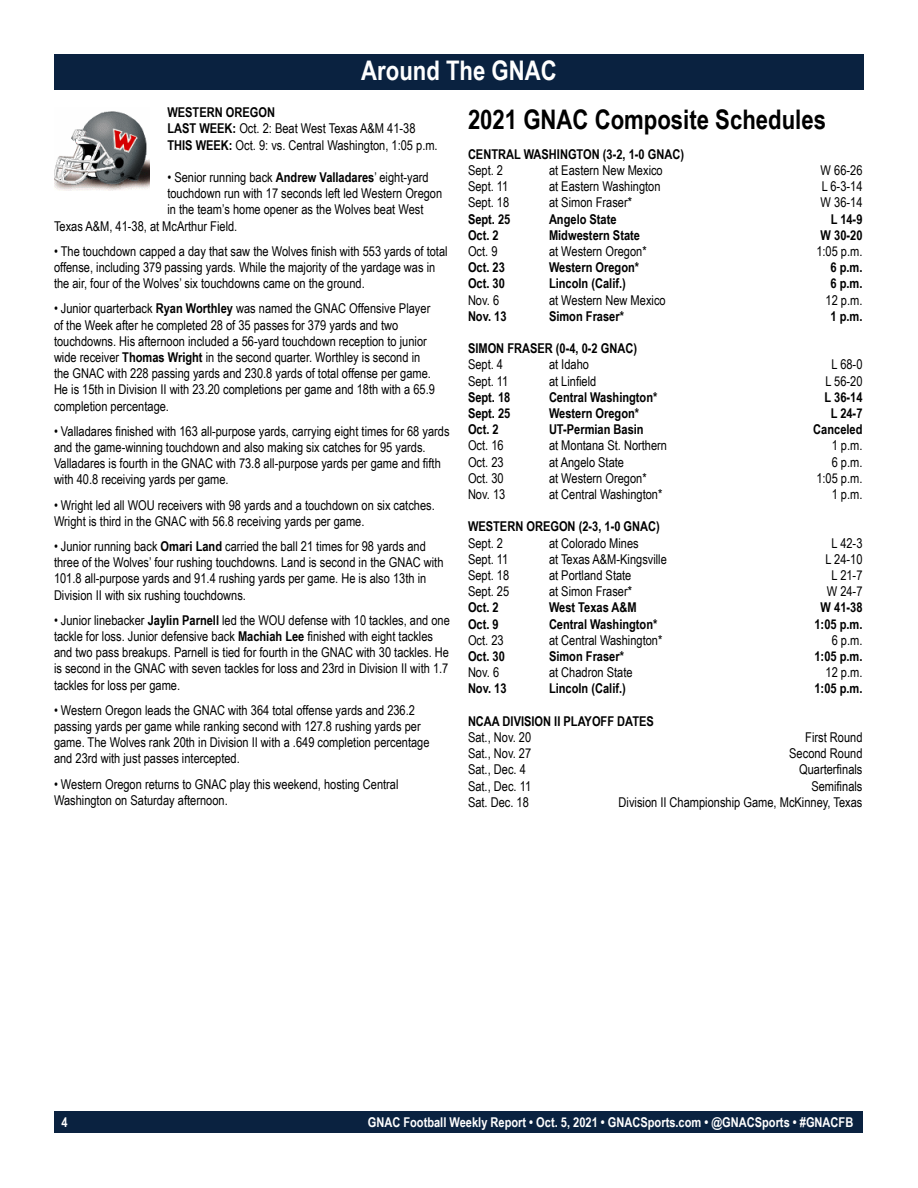
<style>
.page{position:relative;width:918px;height:1188px;background:#fff}
.page>*{position:absolute;margin:0;border:0;box-sizing:border-box;transform-origin:0 0}
.t1{font:700 27px "Arial Narrow";color:#000}
.t2{font:700 27px "Arial Narrow";color:#fff}
.t3{font:13.5px/16.2px "Arial Narrow";color:#000}
.t4{font:700 13.5px "Arial Narrow";color:#000}
.t5{font:700 13.5px "Arial Narrow";color:#fff}
.s1{font-weight:700}
</style>
<div class="page">
<div style="left:55px;top:1111px;width:808px;height:22px;background:#0a2240"></div>
<div style="left:54px;top:54px;width:810px;height:36px;background:#0a2240"></div>
<img style="left:54px;top:111px;width:95px;height:79px">
<h1 class="t2" style="left:361px;top:50px;width:197px">Around The GNAC</h1>
<p class="t3" style="left:167px;top:104px;width:272px"><span class="s1">WESTERN OREGON<br>LAST WEEK:</span> Oct. 2: Beat West Texas A&amp;M 41-38<br><span class="s1">THIS WEEK:</span> Oct. 9: vs. Central Washington, 1:05 p.m.</p>
<p class="t3" style="left:167px;top:169px;width:263px">• Senior running back <span class="s1">Andrew Valladares</span>’ eight-yard</p>
<p class="t3" style="left:167px;top:185px;width:276px">touchdown run with 17 seconds left led Western Oregon</p>
<p class="t3" style="left:167px;top:201px;width:258px">in the team’s home opener as the Wolves beat West</p>
<p class="t3" style="left:54px;top:217px;width:185px">Texas A&amp;M, 41-38, at McArthur Field.</p>
<p class="t3" style="left:54px;top:242px;width:395px">• The touchdown capped a day that saw the Wolves finish with 553 yards of total offense, including 379 passing yards. While the majority of the yardage was in the air, four of the Wolves’ six touchdowns came on the ground.</p>
<p class="t3" style="left:54px;top:300px;width:382px">• Junior quarterback <span class="s1">Ryan Worthley</span> was named the GNAC Offensive Player of the Week after he completed 28 of 35 passes for 379 yards and two touchdowns. His afternoon included a 56-yard touchdown reception to junior wide receiver <span class="s1">Thomas Wright</span> in the second quarter. Worthley is second in the GNAC with 228 passing yards and 230.8 yards of total offense per game.<br>He is 15th in Division II with 23.20 completions per game and 18th with a 65.9 completion percentage.</p>
<p class="t3" style="left:54px;top:422px;width:397px">• Valladares finished with 163 all-purpose yards, carrying eight times for 68 yards and the game-winning touchdown and also making six catches for 95 yards.<br>Valladares is fourth in the GNAC with 73.8 all-purpose yards per game and fifth with 40.8 receiving yards per game.</p>
<p class="t3" style="left:54px;top:496px;width:382px">• Wright led all WOU receivers with 98 yards and a touchdown on six catches.<br>Wright is third in the GNAC with 56.8 receiving yards per game.</p>
<p class="t3" style="left:54px;top:538px;width:391px">• Junior running back <span class="s1">Omari Land</span> carried the ball 21 times for 98 yards and three of the Wolves’ four rushing touchdowns. Land is second in the GNAC with 101.8 all-purpose yards and 91.4 rushing yards per game. He is also 13th in Division II with six rushing touchdowns.</p>
<p class="t3" style="left:54px;top:611px;width:397px">• Junior linebacker <span class="s1">Jaylin Parnell</span> led the WOU defense with 10 tackles, and one tackle for loss. Junior defensive back <span class="s1">Machiah Lee</span> finished with eight tackles and two pass breakups. Parnell is tied for fourth in the GNAC with 30 tackles. He is second in the GNAC with seven tackles for loss and 23rd in Division II with 1.7 tackles for loss per game.</p>
<p class="t3" style="left:54px;top:702px;width:377px">• Western Oregon leads the GNAC with 364 total offense yards and 236.2 passing yards per game while ranking second with 127.8 rushing yards per game. The Wolves rank 20th in Division II with a .649 completion percentage and 23rd with just passes intercepted.</p>
<p class="t3" style="left:54px;top:775px;width:346px">• Western Oregon returns to GNAC play this weekend, hosting Central<br>Washington on Saturday afternoon.</p>
<h1 class="t1" style="left:468px;top:100px;width:360px">2021 GNAC Composite Schedules</h1>
<p class="t4" style="left:468px;top:144px;width:218px">CENTRAL WASHINGTON (3-2, 1-0 GNAC)</p>
<p class="t3" style="left:468px;top:162px;width:37px">Sept. 2</p>
<p class="t3" style="left:549px;top:162px;width:115px">at Eastern New Mexico</p>
<p class="t3" style="left:821px;top:162px;width:43px">W 66-26</p>
<p class="t3" style="left:468px;top:178px;width:42px">Sept. 11</p>
<p class="t3" style="left:549px;top:178px;width:113px">at Eastern Washington</p>
<p class="t3" style="left:822px;top:178px;width:42px">L 6-3-14</p>
<p class="t3" style="left:468px;top:194px;width:43px">Sept. 18</p>
<p class="t3" style="left:549px;top:194px;width:85px">at Simon Fraser*</p>
<p class="t3" style="left:821px;top:194px;width:43px">W 36-14</p>
<p class="t4" style="left:468px;top:209px;width:44px">Sept. 25</p>
<p class="t4" style="left:549px;top:209px;width:69px">Angelo State</p>
<p class="t4" style="left:831px;top:209px;width:33px">L 14-9</p>
<p class="t4" style="left:468px;top:225px;width:32px">Oct. 2</p>
<p class="t4" style="left:549px;top:225px;width:93px">Midwestern State</p>
<p class="t4" style="left:821px;top:225px;width:43px">W 30-20</p>
<p class="t3" style="left:468px;top:243px;width:31px">Oct. 9</p>
<p class="t3" style="left:549px;top:243px;width:99px">at Western Oregon*</p>
<p class="t3" style="left:816px;top:243px;width:48px">1:05 p.m.</p>
<p class="t4" style="left:468px;top:257px;width:38px">Oct. 23</p>
<p class="t4" style="left:549px;top:257px;width:92px">Western Oregon*</p>
<p class="t4" style="left:831px;top:257px;width:33px">6 p.m.</p>
<p class="t4" style="left:468px;top:273px;width:38px">Oct. 30</p>
<p class="t4" style="left:549px;top:273px;width:78px">Lincoln (Calif.)</p>
<p class="t4" style="left:831px;top:273px;width:33px">6 p.m.</p>
<p class="t3" style="left:468px;top:291px;width:33px">Nov. 6</p>
<p class="t3" style="left:549px;top:291px;width:118px">at Western New Mexico</p>
<p class="t3" style="left:826px;top:291px;width:38px">12 p.m.</p>
<p class="t4" style="left:468px;top:306px;width:40px">Nov. 13</p>
<p class="t4" style="left:549px;top:306px;width:77px">Simon Fraser*</p>
<p class="t4" style="left:831px;top:306px;width:33px">1 p.m.</p>
<p class="t4" style="left:468px;top:338px;width:171px">SIMON FRASER (0-4, 0-2 GNAC)</p>
<p class="t3" style="left:468px;top:356px;width:37px">Sept. 4</p>
<p class="t3" style="left:549px;top:356px;width:42px">at Idaho</p>
<p class="t3" style="left:832px;top:356px;width:32px">L 68-0</p>
<p class="t3" style="left:468px;top:372px;width:42px">Sept. 11</p>
<p class="t3" style="left:549px;top:372px;width:49px">at Linfield</p>
<p class="t3" style="left:825px;top:372px;width:39px">L 56-20</p>
<p class="t4" style="left:468px;top:387px;width:44px">Sept. 18</p>
<p class="t4" style="left:549px;top:387px;width:110px">Central Washington*</p>
<p class="t4" style="left:825px;top:387px;width:39px">L 36-14</p>
<p class="t4" style="left:468px;top:403px;width:44px">Sept. 25</p>
<p class="t4" style="left:549px;top:403px;width:92px">Western Oregon*</p>
<p class="t4" style="left:831px;top:403px;width:33px">L 24-7</p>
<p class="t4" style="left:468px;top:419px;width:32px">Oct. 2</p>
<p class="t4" style="left:549px;top:419px;width:96px">UT-Permian Basin</p>
<p class="t4" style="left:813px;top:419px;width:51px">Canceled</p>
<p class="t3" style="left:468px;top:437px;width:37px">Oct. 16</p>
<p class="t3" style="left:549px;top:437px;width:120px">at Montana St. Northern</p>
<p class="t3" style="left:832px;top:437px;width:32px">1 p.m.</p>
<p class="t3" style="left:468px;top:453px;width:37px">Oct. 23</p>
<p class="t3" style="left:549px;top:453px;width:77px">at Angelo State</p>
<p class="t3" style="left:832px;top:453px;width:32px">6 p.m.</p>
<p class="t3" style="left:468px;top:469px;width:37px">Oct. 30</p>
<p class="t3" style="left:549px;top:469px;width:99px">at Western Oregon*</p>
<p class="t3" style="left:816px;top:469px;width:48px">1:05 p.m.</p>
<p class="t3" style="left:468px;top:486px;width:39px">Nov. 13</p>
<p class="t3" style="left:549px;top:486px;width:115px">at Central Washington*</p>
<p class="t3" style="left:832px;top:486px;width:32px">1 p.m.</p>
<p class="t4" style="left:468px;top:516px;width:193px">WESTERN OREGON (2-3, 1-0 GNAC)</p>
<p class="t3" style="left:468px;top:534px;width:37px">Sept. 2</p>
<p class="t3" style="left:549px;top:534px;width:91px">at Colorado Mines</p>
<p class="t3" style="left:832px;top:534px;width:32px">L 42-3</p>
<p class="t3" style="left:468px;top:550px;width:42px">Sept. 11</p>
<p class="t3" style="left:549px;top:550px;width:119px">at Texas A&amp;M-Kingsville</p>
<p class="t3" style="left:825px;top:550px;width:39px">L 24-10</p>
<p class="t3" style="left:468px;top:567px;width:43px">Sept. 18</p>
<p class="t3" style="left:549px;top:567px;width:84px">at Portland State</p>
<p class="t3" style="left:832px;top:567px;width:32px">L 21-7</p>
<p class="t3" style="left:468px;top:583px;width:43px">Sept. 25</p>
<p class="t3" style="left:549px;top:583px;width:85px">at Simon Fraser*</p>
<p class="t3" style="left:827px;top:583px;width:37px">W 24-7</p>
<p class="t4" style="left:468px;top:597px;width:32px">Oct. 2</p>
<p class="t4" style="left:549px;top:597px;width:89px">West Texas A&amp;M</p>
<p class="t4" style="left:821px;top:597px;width:43px">W 41-38</p>
<p class="t4" style="left:468px;top:614px;width:32px">Oct. 9</p>
<p class="t4" style="left:549px;top:614px;width:110px">Central Washington*</p>
<p class="t4" style="left:815px;top:614px;width:49px">1:05 p.m.</p>
<p class="t3" style="left:468px;top:631px;width:37px">Oct. 23</p>
<p class="t3" style="left:549px;top:631px;width:115px">at Central Washington*</p>
<p class="t3" style="left:832px;top:631px;width:32px">6 p.m.</p>
<p class="t4" style="left:468px;top:646px;width:38px">Oct. 30</p>
<p class="t4" style="left:549px;top:646px;width:77px">Simon Fraser*</p>
<p class="t4" style="left:815px;top:646px;width:49px">1:05 p.m.</p>
<p class="t3" style="left:468px;top:664px;width:33px">Nov. 6</p>
<p class="t3" style="left:549px;top:664px;width:85px">at Chadron State</p>
<p class="t3" style="left:826px;top:664px;width:38px">12 p.m.</p>
<p class="t4" style="left:468px;top:678px;width:40px">Nov. 13</p>
<p class="t4" style="left:549px;top:678px;width:78px">Lincoln (Calif.)</p>
<p class="t4" style="left:815px;top:678px;width:49px">1:05 p.m.</p>
<p class="t4" style="left:468px;top:711px;width:187px">NCAA DIVISION II PLAYOFF DATES</p>
<p class="t3" style="left:468px;top:729px;width:65px">Sat., Nov. 20</p>
<p class="t3" style="left:805px;top:729px;width:59px">First Round</p>
<p class="t3" style="left:468px;top:745px;width:65px">Sat., Nov. 27</p>
<p class="t3" style="left:789px;top:745px;width:75px">Second Round</p>
<p class="t3" style="left:468px;top:761px;width:59px">Sat., Dec. 4</p>
<p class="t3" style="left:799px;top:761px;width:65px">Quarterfinals</p>
<p class="t3" style="left:468px;top:777px;width:65px">Sat., Dec. 11</p>
<p class="t3" style="left:811px;top:777px;width:53px">Semifinals</p>
<p class="t3" style="left:468px;top:793px;width:62px">Sat. Dec. 18</p>
<p class="t3" style="left:619px;top:793px;width:245px">Division II Championship Game, McKinney, Texas</p>
<p class="t5" style="left:61px;top:1112px;width:8px">4</p>
<p class="t5" style="left:368px;top:1112px;width:487px">GNAC Football Weekly Report • Oct. 5, 2021 • GNACSports.com • @GNACSports • #GNACFB</p>
</div>
